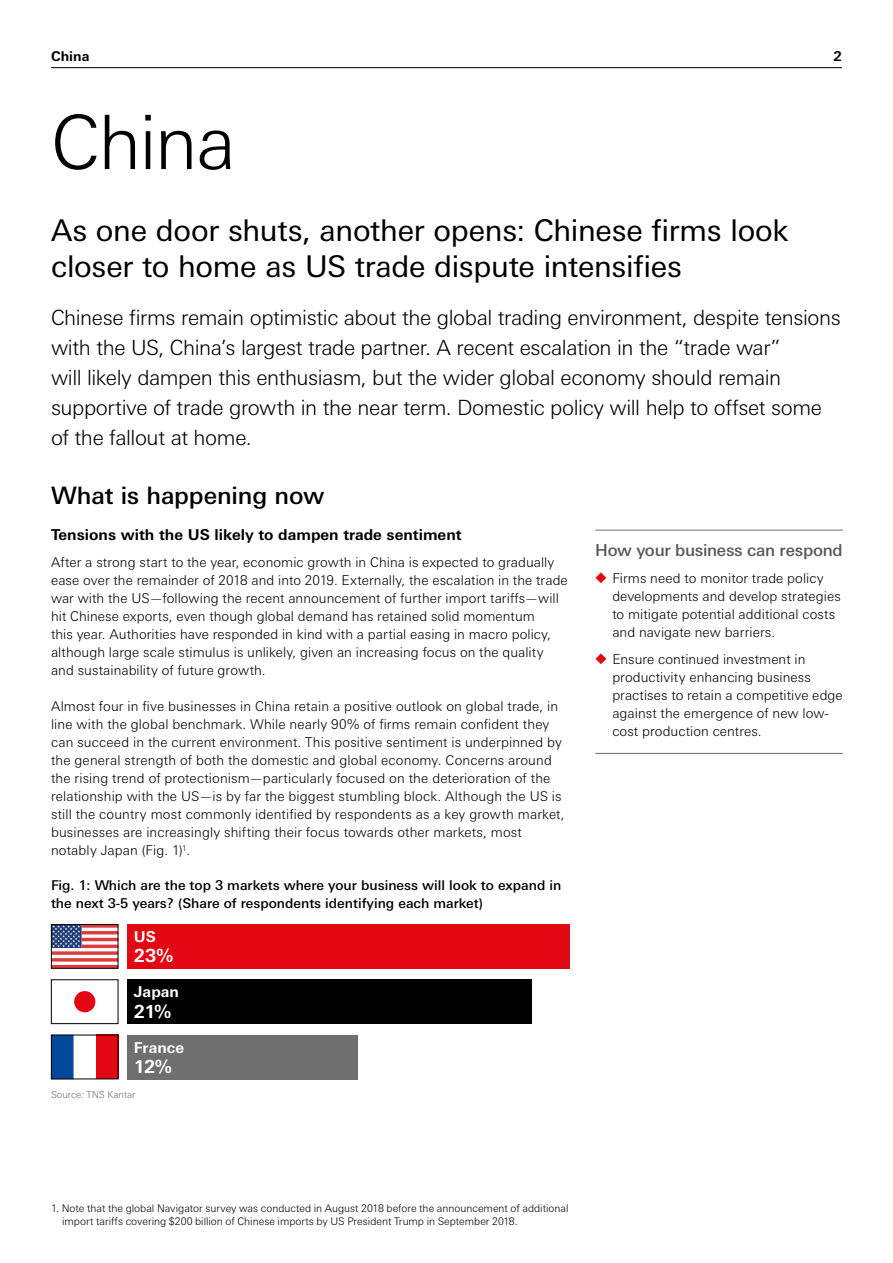
<style>
.page{position:relative;width:893px;height:1263px;background:#fff}
.page>*{position:absolute;margin:0;border:0;box-sizing:border-box;transform-origin:0 0}
.t1{font:300 75px "Univers Nextfor HSBC";letter-spacing:-.03em;color:#000}
.t2{font:30px/36px "Univers Nextfor HSBC";letter-spacing:-.01em;color:#000}
.t3{font:500 24px "Univers Nextfor HSBC";letter-spacing:-.01em;color:#000}
.t4{font:300 21px/30px "Univers Nextfor HSBC";letter-spacing:-.02em;color:#000}
.t5{font:700 18px "Univers Nextfor HSBC";color:#fff}
.t6{font:500 16.5px "Univers Nextfor HSBC";letter-spacing:-.015em;color:#575756}
.t7{font:700 15px "Univers Nextfor HSBC";color:#000}
.t8{font:700 15px "Univers Nextfor HSBC";color:#fff}
.t9{font:300 13.5px/18px "Univers Nextfor HSBC";letter-spacing:.01em;color:#000}
.t10{font:500 13.5px/18px "Univers Nextfor HSBC";color:#000}
.t11{font:700 13.5px "Univers Nextfor HSBC";color:#000}
.t12{font:300 10.5px/12.6px "Univers Nextfor HSBC";color:#000}
.t13{font:300 9.75px "Univers Nextfor HSBC";letter-spacing:-.01em;color:#706f6f}
.s1{color:#e30613}
</style>
<div class="page">
<hr style="left:51px;top:67px;width:791px;height:1px;background:#000">
<hr style="left:595px;top:530px;width:248px;height:1px;background:#706f6f">
<hr style="left:595px;top:753px;width:248px;height:1px;background:#706f6f">
<div style="left:127px;top:924px;width:443px;height:45px;background:#e30613"></div>
<div style="left:127px;top:979px;width:404px;height:45px;background:#000"></div>
<div style="left:127px;top:1035px;width:231px;height:44px;background:#706f6f"></div>
<div style="left:96px;top:1035px;width:22px;height:44px;background:#e30613"></div>
<svg style="left:53px;top:1037px;width:21px;height:40px"></svg>
<svg style="left:53px;top:926px;width:29px;height:22px"></svg>
<svg style="left:82px;top:926px;width:34px;height:2px"></svg>
<hr style="left:82px;top:931px;width:36px;height:3px;background:#e13a3d">
<hr style="left:82px;top:938px;width:36px;height:3px;background:#e13a3d">
<svg style="left:82px;top:944px;width:34px;height:4px"></svg>
<svg style="left:53px;top:951px;width:63px;height:4px"></svg>
<hr style="left:51px;top:958px;width:67px;height:3px;background:#e13a3d">
<hr style="left:51px;top:965px;width:67px;height:3px;background:#e13a3d">
<div style="left:51px;top:924px;width:67px;height:45px;border:1px solid #000"></div>
<div style="left:51px;top:979px;width:67px;height:45px;border:1px solid #000"></div>
<div style="left:74px;top:991px;width:21px;height:21px;background:#e30613;border-radius:50%"></div>
<p class="t11" style="left:51px;top:47px;width:40px">China</p>
<p class="t11" style="left:833px;top:47px;width:10px">2</p>
<h1 class="t1" style="left:51px;top:89px;width:187px">China</h1>
<h2 class="t2" style="left:51px;top:210px;width:739px">As one door shuts, another opens: Chinese firms look closer to home as US trade dispute intensifies</h2>
<p class="t4" style="left:51px;top:301px;width:791px">Chinese firms remain optimistic about the global trading environment, despite tensions with the US, China’s largest trade partner. A recent escalation in the “trade war”<br>will likely dampen this enthusiasm, but the wider global economy should remain supportive of trade growth in the near term. Domestic policy will help to offset some of the fallout at home.</p>
<h3 class="t3" style="left:51px;top:479px;width:275px">What is happening now</h3>
<p class="t7" style="left:51px;top:524px;width:412px">Tensions with the US likely to dampen trade sentiment</p>
<p class="t9" style="left:51px;top:552px;width:518px">After a strong start to the year, economic growth in China is expected to gradually ease over the remainder of 2018 and into 2019. Externally, the escalation in the trade war with the US—following the recent announcement of further import tariffs—will hit Chinese exports, even though global demand has retained solid momentum<br>this year. Authorities have responded in kind with a partial easing in macro policy, although large scale stimulus is unlikely, given an increasing focus on the quality and sustainability of future growth.</p>
<p class="t9" style="left:51px;top:696px;width:515px">Almost four in five businesses in China retain a positive outlook on global trade, in line with the global benchmark. While nearly 90% of firms remain confident they can succeed in the current environment. This positive sentiment is underpinned by the general strength of both the domestic and global economy. Concerns around the rising trend of protectionism—particularly focused on the deterioration of the relationship with the US—is by far the biggest stumbling block. Although the US is still the country most commonly identified by respondents as a key growth market, businesses are increasingly shifting their focus towards other markets, most notably Japan (Fig. 1)<sup>1</sup>.</p>
<p class="t10" style="left:51px;top:875px;width:512px">Fig. 1: Which are the top 3 markets where your business will look to expand in the next 3-5 years? (Share of respondents identifying each market)</p>
<p class="t8" style="left:134px;top:926px;width:24px">US</p>
<h3 class="t5" style="left:134px;top:943px;width:41px">23%</h3>
<p class="t8" style="left:134px;top:981px;width:47px">Japan</p>
<h3 class="t5" style="left:134px;top:998px;width:39px">21%</h3>
<p class="t8" style="left:134px;top:1037px;width:52px">France</p>
<h3 class="t5" style="left:134px;top:1053px;width:39px">12%</h3>
<p class="t13" style="left:51px;top:1088px;width:86px">Source: TNS Kantar</p>
<p class="t6" style="left:595px;top:538px;width:249px">How your business can respond</p>
<p class="t9" style="left:612px;top:568px;width:230px;text-indent:-17px"><span class="s1">◆</span> Firms need to monitor trade policy developments and develop strategies to mitigate potential additional costs and navigate new barriers.</p>
<p class="t9" style="left:612px;top:649px;width:232px;text-indent:-17px"><span class="s1">◆</span> Ensure continued investment in productivity enhancing business practises to retain a competitive edge against the emergence of new low&shy;cost production centres.</p>
<p class="t12" style="left:62px;top:1201px;width:508px;text-indent:-11px">1. Note that the global Navigator survey was conducted in August 2018 before the announcement of additional import tariffs covering $200 billion of Chinese imports by US President Trump in September 2018.</p>
</div>
